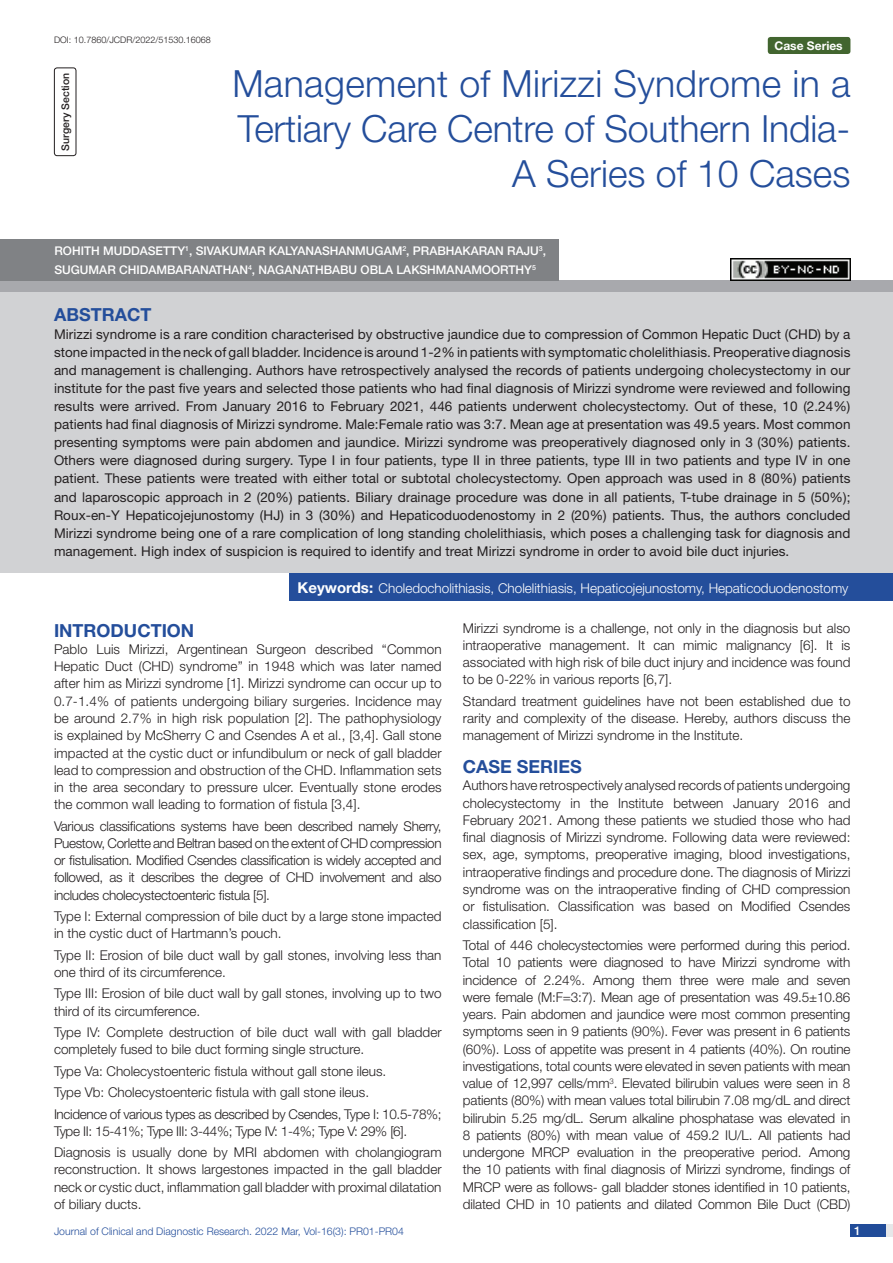
<style>
.page{position:relative;width:893px;height:1263px;background:#fff}
.page>*{position:absolute;margin:0;border:0;box-sizing:border-box;transform-origin:0 0}
.t1{font:300 37.5px/45px "Helvetica Neue";color:#244e9b;text-align:right}
.Heading{font:700 18px "Helvetica Neue";color:#244e9b}
.Abstract_head{font:700 18px "Helvetica Neue";color:#244e9b}
.Body_text{font:300 13.5px/17.2px "Helvetica Neue";color:#231f20;text-align:justify}
.Abstract_Text{font:13.5px/18px "Helvetica Neue";letter-spacing:.005em;color:#231f20;text-align:justify}
.Body_text-2{font:300 13.5px/17.1px "Helvetica Neue";letter-spacing:-.025em;color:#231f20}
.Key_words{font:300 13.5px "Helvetica Neue";color:#fff}
.Author{font:500 12px/18.8px "Helvetica Neue";color:#fff}
.t2{font:700 12px "Helvetica Neue";color:#fff}
.t3{font:300 10.5px "Helvetica Neue";color:#244e9b}
.section{font:500 10.5px "Helvetica Neue";color:#231f20}
.DOI{font:300 9px "Helvetica Neue";color:#231f20}
.s1{font-weight:700;font-size:15px}
</style>
<div class="page">
<div style="left:850px;top:1224px;width:43px;height:13px;background:#e6e7e9"></div>
<div style="left:850px;top:1224px;width:35px;height:13px;background:#214c99"></div>
<div style="left:54px;top:68px;width:22px;height:88px;border:1px solid #231f20;border-radius:3px"></div>
<div style="left:768px;top:37px;width:82px;height:17px;background:#42652f;border-radius:3px"></div>
<div style="left:0;top:281px;width:893px;height:12px;background:#a8a9ad"></div>
<div style="left:0;top:239px;width:558px;height:42px;background:#808285"></div>
<div style="left:0;top:293px;width:893px;height:280px;background:#d1d2d4"></div>
<div style="left:290px;top:573px;width:603px;height:28px;background:#244e9b"></div>
<img style="left:730px;top:258px;width:120px;height:23px">
<p class="DOI" style="left:54px;top:35px;width:158px">DOI: 10.7860/JCDR/2022/51530.16068</p>
<p class="section" style="left:59px;top:150px;width:79px;rotate:-90deg">SURGERY SECTION</p>
<p class="t1" style="left:232px;top:60px;width:620px">Management of Mirizzi Syndrome in a<br>Tertiary Care Centre of Southern India-<br>A Series of 10 Cases</p>
<p class="t2" style="left:774px;top:38px;width:70px">Case Series</p>
<p class="Author" style="left:54px;top:241px;width:493px">ROHITH MUDDASETTY<sup>1</sup>, SIVAKUMAR KALYANASHANMUGAM <sup>2</sup>, PRABHAKARAN RAJU<sup>3</sup>,<br>SUGUMAR CHIDAMBARANATHAN<sup>4</sup>, NAGANATHBABU OBLA LAKSHMANAMOORTHY<sup>5</sup></p>
<p class="Abstract_head" style="left:54px;top:303px;width:99px">ABSTRACT</p>
<p class="Abstract_Text" style="left:54px;top:325px;width:798px">Mirizzi syndrome is a rare condition characterised by obstructive jaundice due to compression of Common Hepatic Duct (CHD) by a stone impacted in the neck of gall bladder. Incidence is around 1-2% in patients with symptomatic cholelithiasis. Preoperative diagnosis and management is challenging. Authors have retrospectively analysed the records of patients undergoing cholecystectomy in our institute for the past five years and selected those patients who had final diagnosis of Mirizzi syndrome were reviewed and following results were arrived. From January 2016 to February 2021, 446 patients underwent cholecystectomy. Out of these, 10 (2.24%) patients had final diagnosis of Mirizzi syndrome. Male:Female ratio was 3:7. Mean age at presentation was 49.5 years. Most common presenting symptoms were pain abdomen and jaundice. Mirizzi syndrome was preoperatively diagnosed only in 3 (30%) patients.<br>Others were diagnosed during surgery. Type I in four patients, type II in three patients, type III in two patients and type IV in one patient. These patients were treated with either total or subtotal cholecystectomy. Open approach was used in 8 (80%) patients and laparoscopic approach in 2 (20%) patients. Biliary drainage procedure was done in all patients, T-tube drainage in 5 (50%); Roux-en-Y Hepaticojejunostomy (HJ) in 3 (30%) and Hepaticoduodenostomy in 2 (20%) patients. Thus, the authors concluded Mirizzi syndrome being one of a rare complication of long standing cholelithiasis, which poses a challenging task for diagnosis and management. High index of suspicion is required to identify and treat Mirizzi syndrome in order to avoid bile duct injuries.</p>
<p class="Key_words" style="left:298px;top:580px;width:552px"><span class="s1">Keywords:</span> Choledocholithiasis, Cholelithiasis, Hepaticojejunostomy, Hepaticoduodenostomy</p>
<p class="Heading" style="left:54px;top:619px;width:142px">INTRODUCTION</p>
<p class="Body_text" style="left:54px;top:640px;width:389px">Pablo Luis Mirizzi, Argentinean Surgeon described “Common Hepatic Duct (CHD) syndrome” in 1948 which was later named after him as Mirizzi syndrome [1]. Mirizzi syndrome can occur up to 0.7-1.4% of patients undergoing biliary surgeries. Incidence may be around 2.7% in high risk population [2]. The pathophysiology is explained by McSherry C and Csendes A et al., [3,4]. Gall stone impacted at the cystic duct or infundibulum or neck of gall bladder lead to compression and obstruction of the CHD. Inflammation sets in the area secondary to pressure ulcer. Eventually stone erodes the common wall leading to formation of fistula [3,4].</p>
<p class="Body_text" style="left:54px;top:817px;width:389px">Various classifications systems have been described namely Sherry, Puestow, Corlette and Beltran based on the extent of CHD compression or fistulisation. Modified Csendes classification is widely accepted and followed, as it describes the degree of CHD involvement and also includes cholecystectoenteric fistula [5].</p>
<p class="Body_text" style="left:54px;top:907px;width:389px">Type I: External compression of bile duct by a large stone impacted in the cystic duct of Hartmann’s pouch.</p>
<p class="Body_text" style="left:54px;top:946px;width:389px">Type II: Erosion of bile duct wall by gall stones, involving less than one third of its circumference.</p>
<p class="Body_text" style="left:54px;top:985px;width:389px">Type III: Erosion of bile duct wall by gall stones, involving up to two third of its circumference.</p>
<p class="Body_text" style="left:54px;top:1023px;width:389px">Type IV: Complete destruction of bile duct wall with gall bladder completely fused to bile duct forming single structure.</p>
<p class="Body_text" style="left:54px;top:1062px;width:334px">Type Va: Cholecystoenteric fistula without gall stone ileus.</p>
<p class="Body_text" style="left:54px;top:1083px;width:317px">Type Vb: Cholecystoenteric fistula with gall stone ileus.</p>
<p class="Body_text-2" style="left:54px;top:1105px;width:389px">Incidence of various types as described by Csendes, Type I: 10.5-78%;<br>Type II: 15-41%; Type III: 3-44%; Type IV: 1-4%; Type V: 29% [6].</p>
<p class="Body_text" style="left:54px;top:1143px;width:389px">Diagnosis is usually done by MRI abdomen with cholangiogram reconstruction. It shows largestones impacted in the gall bladder neck or cystic duct, inflammation gall bladder with proximal dilatation of biliary ducts.</p>
<p class="Body_text" style="left:463px;top:619px;width:389px">Mirizzi syndrome is a challenge, not only in the diagnosis but also intraoperative management. It can mimic malignancy [6]. It is associated with high risk of bile duct injury and incidence was found to be 0-22% in various reports [6,7].</p>
<p class="Body_text" style="left:463px;top:692px;width:389px">Standard treatment guidelines have not been established due to rarity and complexity of the disease. Hereby, authors discuss the management of Mirizzi syndrome in the Institute.</p>
<p class="Heading" style="left:463px;top:756px;width:121px">CASE SERIES</p>
<p class="Body_text" style="left:463px;top:777px;width:389px">Authors have retrospectively analysed records of patients undergoing cholecystectomy in the Institute between January 2016 and February 2021. Among these patients we studied those who had final diagnosis of Mirizzi syndrome. Following data were reviewed: sex, age, symptoms, preoperative imaging, blood investigations, intraoperative findings and procedure done. The diagnosis of Mirizzi syndrome was on the intraoperative finding of CHD compression or fistulisation. Classification was based on Modified Csendes classification [5].</p>
<p class="Body_text" style="left:463px;top:936px;width:389px">Total of 446 cholecystectomies were performed during this period.<br>Total 10 patients were diagnosed to have Mirizzi syndrome with incidence of 2.24%. Among them three were male and seven were female (M:F=3:7). Mean age of presentation was 49.5±10.86 years. Pain abdomen and jaundice were most common presenting symptoms seen in 9 patients (90%). Fever was present in 6 patients (60%). Loss of appetite was present in 4 patients (40%). On routine investigations, total counts were elevated in seven patients with mean value of 12,997 cells/mm<sup>3</sup>. Elevated bilirubin values were seen in 8 patients (80%) with mean values total bilirubin 7.08 mg/dL and direct bilirubin 5.25 mg/dL. Serum alkaline phosphatase was elevated in 8 patients (80%) with mean value of 459.2 IU/L. All patients had undergone MRCP evaluation in the preoperative period. Among the 10 patients with final diagnosis of Mirizzi syndrome, findings of MRCP were as follows- gall bladder stones identified in 10 patients, dilated CHD in 10 patients and dilated Common Bile Duct (CBD)</p>
<p class="t3" style="left:54px;top:1225px;width:351px">Journal of Clinical and Diagnostic Research. 2022 Mar, Vol-16(3): PR01-PR04</p>
<p class="Author" style="left:854px;top:1221px;width:8px">1</p>
</div>
